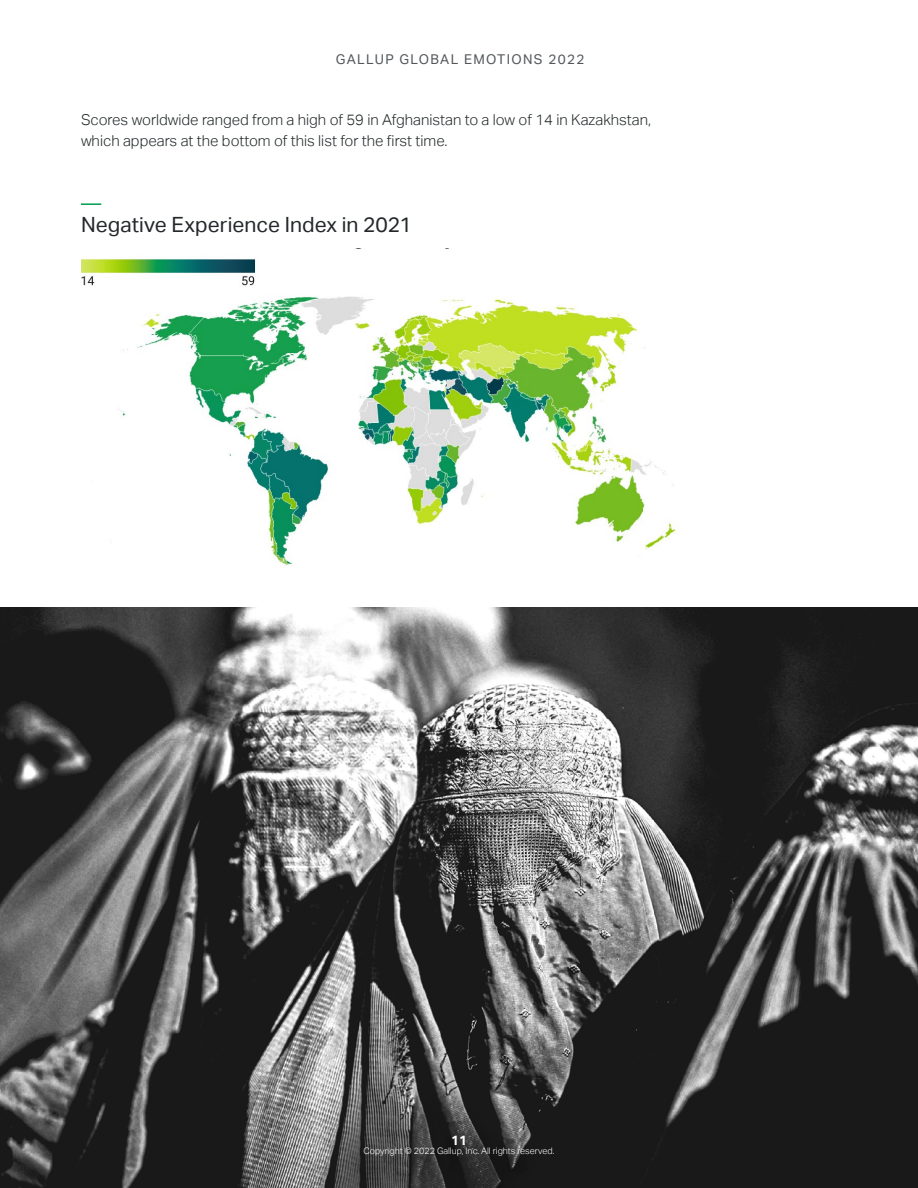
<style>
.page{position:relative;width:918px;height:1188px;background:#fff}
.page>*{position:absolute;margin:0;border:0;box-sizing:border-box;transform-origin:0 0}
.element_title{font:21px "Aktiv Grotesk";color:#23282a}
.body{font:300 15px/21px "Aktiv Grotesk";color:#23282a}
.t1{font:13.5px "Aktiv Grotesk";letter-spacing:.1em;color:#52575a}
.t2{font:700 13.5px "Aktiv Grotesk";color:#fff}
.t3{font:300 9px "Aktiv Grotesk";color:#fff}
</style>
<div class="page">
<svg style="left:81px;top:203px;width:21px;height:2px"></svg>
<img style="left:81px;top:248px;width:595px;height:318px">
<img style="left:0;top:608px;width:918px;height:580px">
<p class="t1" style="left:336px;top:51px;width:161px">Gallup Glo bal Emotions</p>
<p class="t1" style="left:548px;top:51px;width:38px">2022</p>
<p class="body" style="left:81px;top:110px;width:572px">Scores worldwide ranged from a high of 59 in Afghanistan to a low of 14 in Kazakhstan, which appears at the bottom of this list for the first time.</p>
<p class="element_title" style="left:81px;top:212px;width:332px">Negative Experience Index in 2021</p>
<p class="t2" style="left:451px;top:1132px;width:17px">11</p>
<p class="t3" style="left:363px;top:1146px;width:193px">Copyright © 2022 Gallup, Inc. All rights reserved.</p>
</div>
